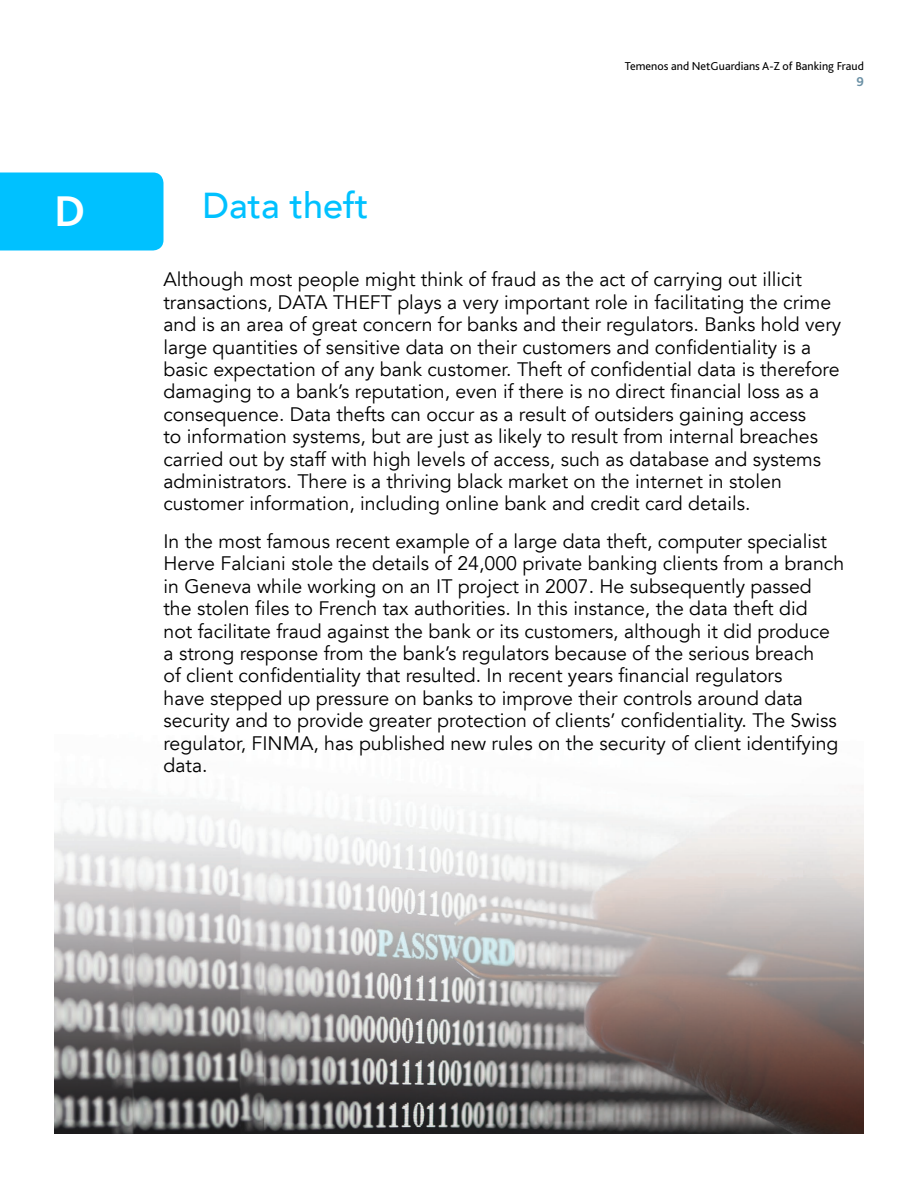
<style>
.page{position:relative;width:918px;height:1188px;background:#fff}
.page>*{position:absolute;margin:0;border:0;box-sizing:border-box;transform-origin:0 0}
.t1{font:700 45px "Bliss 2";color:#fff}
.No_Spacing{font:500 36px "Avenir LT";color:#00c1ff}
.No_Spacing-2{font:19.5px/22.5px "Avenir LT";color:#000}
.t2{font:700 13.5px "Bliss 2";color:#698fa4}
.t3{font:12px "Bliss 2";color:#000}
</style>
<div class="page">
<img style="left:54px;top:799px;width:810px;height:335px">
<div style="left:0;top:172px;width:164px;height:78px;background:#00c1ff"></div>
<p class="t1" style="left:54px;top:184px;width:33px">D</p>
<p class="No_Spacing" style="left:202px;top:185px;width:168px">Data theft</p>
<p class="t3" style="left:625px;top:59px;width:241px">Temenos and NetGuardians A-Z of Banking Fraud</p>
<p class="t2" style="left:856px;top:74px;width:9px">9</p>
<p class="No_Spacing-2" style="left:164px;top:269px;width:679px">Although most people might think of fraud as the act of carrying out illicit transactions, DATA THEFT plays a very important role in facilitating the crime and is an area of great concern for banks and their regulators. Banks hold very large quantities of sensitive data on their customers and confidentiality is a basic expectation of any bank customer. Theft of confidential data is therefore damaging to a bank’s reputation, even if there is no direct financial loss as a consequence. Data thefts can occur as a result of outsiders gaining access<br>to information systems, but are just as likely to result from internal breaches carried out by staff with high levels of access, such as database and systems administrators. There is a thriving black market on the internet in stolen customer information, including online bank and credit card details.</p>
<p class="No_Spacing-2" style="left:164px;top:531px;width:682px">In the most famous recent example of a large data theft, computer specialist Herve Falciani stole the details of 24,000 private banking clients from a branch in Geneva while working on an IT project in 2007. He subsequently passed the stolen files to French tax authorities. In this instance, the data theft did<br>not facilitate fraud against the bank or its customers, although it did produce a strong response from the bank’s regulators because of the serious breach<br>of client confidentiality that resulted. In recent years financial regulators<br>have stepped up pressure on banks to improve their controls around data security and to provide greater protection of clients’ confidentiality. The Swiss regulator, FINMA, has published new rules on the security of client identifying data.</p>
</div>
